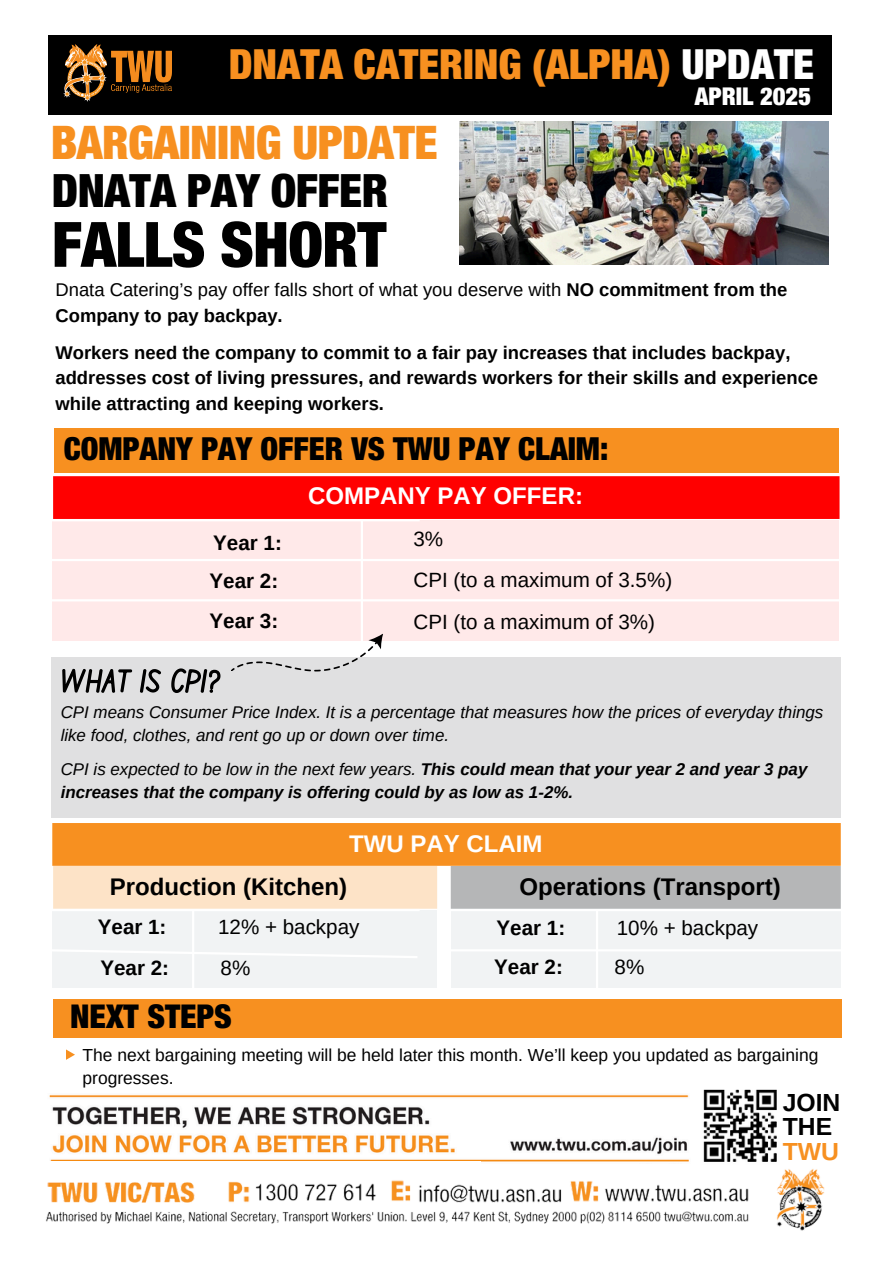
<style>
.page{position:relative;width:894px;height:1264px;background:#fff}
.page>*{position:absolute;margin:0;border:0;box-sizing:border-box;transform-origin:0 0}
.t1{font:900 condensed 62.55px "Helvetica Neue LT Std";letter-spacing:-.01em;color:#000}
.t2{font:900 condensed 46.35px "Helvetica Neue LT Std";letter-spacing:-.01em;color:#f79020}
.t3{font:900 condensed 46.05px "Helvetica Neue LT Std";letter-spacing:-.01em;color:#000}
.t4{font:900 condensed 41.55px "Helvetica Neue LT Std";color:#f79020}
.t5{font:900 condensed 32.85px "Helvetica Neue LT Std";color:#000}
.t6{font:900 condensed 31.8px "Helvetica Neue LT Std";color:#000}
.t7{font:700 24.75px/24.6px "Arimo";color:#000}
.t8{font:900 condensed 24.6px "Helvetica Neue LT Std";color:#fff}
.t9{font:700 24px "Arimo";color:#000}
.t10{font:700 24px "Arimo";color:#fff}
.t11{font:20.55px "Arimo";color:#000}
.t12{font:700 20.55px "Arimo";color:#000}
.t13{font:700 18.45px/25px "Arimo";color:#000}
.t14{font:18.45px/25px "Arimo";color:#000}
.t15{font:17.4px/22.5px "Arimo";color:#000}
.t16{font:italic 700 16.95px/23.1px "Arimo";color:#000}
.t17{font:italic 16.95px/23.1px "Arimo";color:#000}
.s1{color:#fff}
.s2{font-weight:700}
.s3{font-weight:400}
.s4{color:#f79020}
</style>
<div class="page">
<div style="left:48px;top:36px;width:783px;height:79px;background:#000"></div>
<img style="left:63px;top:45px;width:108px;height:57px">
<img style="left:459px;top:122px;width:368px;height:143px">
<div style="left:54px;top:428px;width:785px;height:45px;background:#f79020"></div>
<div style="left:52px;top:823px;width:788px;height:42px;background:#f79020"></div>
<img style="left:481px;top:1094px;width:208px;height:68px">
<img style="left:49px;top:1094px;width:433px;height:66px">
<img style="left:703px;top:1089px;width:74px;height:73px">
<div style="left:52px;top:520px;width:787px;height:121px;background:#ffe9e9"></div>
<div style="left:53px;top:476px;width:786px;height:43px;background:#f00"></div>
<hr style="left:50px;top:519px;width:369px;height:2px;background:#fff">
<hr style="left:52px;top:559px;width:806px;height:2px;background:#fff">
<hr style="left:360px;top:520px;width:3px;height:125px;background:#fff">
<hr style="left:51px;top:599px;width:788px;height:2px;background:#fff">
<div style="left:52px;top:910px;width:385px;height:77px;background:#f1f3f4"></div>
<div style="left:53px;top:866px;width:384px;height:42px;background:#fde3c7"></div>
<hr style="left:50px;top:908px;width:369px;height:3px;background:#fff">
<svg style="left:52px;top:950px;width:365px;height:8px"></svg>
<hr style="left:192px;top:910px;width:2px;height:84px;background:#fff">
<div style="left:450px;top:866px;width:390px;height:121px;background:#f1f3f4"></div>
<div style="left:450px;top:866px;width:390px;height:42px;background:#b5b6b7"></div>
<hr style="left:445px;top:908px;width:396px;height:3px;background:#fff">
<hr style="left:447px;top:949px;width:396px;height:2px;background:#fff">
<hr style="left:595px;top:909px;width:3px;height:85px;background:#fff">
<div style="left:51px;top:657px;width:789px;height:160px;background:#e0e0e1"></div>
<svg style="left:231px;top:606px;width:152px;height:66px"></svg>
<svg style="left:62px;top:668px;width:159px;height:25px"></svg>
<div style="left:53px;top:999px;width:788px;height:38px;background:#f79020"></div>
<svg style="left:66px;top:1049px;width:9px;height:10px"></svg>
<img style="left:46px;top:1169px;width:779px;height:62px">
<p class="t4" style="left:229px;top:49px;width:586px">DNATA CATERING (ALPHA) <span class="s1">UPDATE</span></p>
<p class="t8" style="left:694px;top:87px;width:118px">APRIL 2025</p>
<h1 class="t2" style="left:51px;top:126px;width:388px">BARGAINING UPDATE</h1>
<p class="t3" style="left:52px;top:174px;width:337px">DNATA PAY OFFER</p>
<p class="t1" style="left:52px;top:222px;width:336px">FALLS SHORT</p>
<h5 class="t14" style="left:55px;top:277px;width:733px">Dnata Catering’s pay offer falls short of what you deserve with <span class="s2">NO commitment from the<br>Company to pay backpay.</span></h5>
<p class="t13" style="left:55px;top:340px;width:764px">Workers need the company to commit to a fair pay increases that includes backpay, addresses cost of living pressures, and rewards workers for their skills and experience while attracting and keeping workers.</p>
<h3 class="t6" style="left:64px;top:437px;width:546px">COMPANY PAY OFFER VS TWU PAY CLAIM:</h3>
<p class="t12" style="left:213px;top:531px;width:70px">Year 1:</p>
<p class="t10" style="left:308px;top:482px;width:276px">COMPANY PAY OFFER:</p>
<p class="t11" style="left:413px;top:527px;width:31px">3%</p>
<p class="t12" style="left:209px;top:569px;width:70px">Year 2:</p>
<p class="t11" style="left:413px;top:568px;width:260px">CPI (to a maximum of 3.5%)</p>
<p class="t12" style="left:209px;top:609px;width:70px">Year 3:</p>
<p class="t11" style="left:413px;top:610px;width:243px">CPI (to a maximum of 3%)</p>
<h4 class="t17" style="left:61px;top:700px;width:764px">CPI means Consumer Price Index. It is a percentage that measures how the prices of everyday things like food, clothes, and rent go up or down over time.</h4>
<p class="t16" style="left:61px;top:757px;width:748px"><span class="s3">CPI is expected to be low in the next few years.</span> This could mean that your year 2 and year 3 pay increases that the company is offering could by as low as 1-2%.</p>
<p class="t10" style="left:349px;top:830px;width:195px">TWU PAY CLAIM</p>
<p class="t9" style="left:110px;top:873px;width:239px">Production (Kitchen)</p>
<p class="t9" style="left:519px;top:873px;width:263px">Operations (Transport)</p>
<h2 class="t12" style="left:98px;top:915px;width:70px">Year 1:</h2>
<h2 class="t11" style="left:218px;top:915px;width:143px">12% + backpay</h2>
<h5 class="t12" style="left:100px;top:956px;width:70px">Year 2:</h5>
<h5 class="t11" style="left:220px;top:956px;width:31px">8%</h5>
<h1 class="t12" style="left:496px;top:916px;width:70px">Year 1:</h1>
<h1 class="t11" style="left:616px;top:916px;width:143px">10% + backpay</h1>
<p class="t12" style="left:494px;top:955px;width:70px">Year 2:</p>
<p class="t11" style="left:614px;top:955px;width:31px">8%</p>
<p class="t5" style="left:70px;top:1004px;width:163px">NEXT STEPS</p>
<h5 class="t15" style="left:82px;top:1043px;width:737px">The next bargaining meeting will be held later this month. We’ll keep you updated as bargaining progresses.</h5>
<p class="t7" style="left:782px;top:1089px;width:59px">JOIN<br>THE<br><span class="s4">TWU</span></p>
</div>
